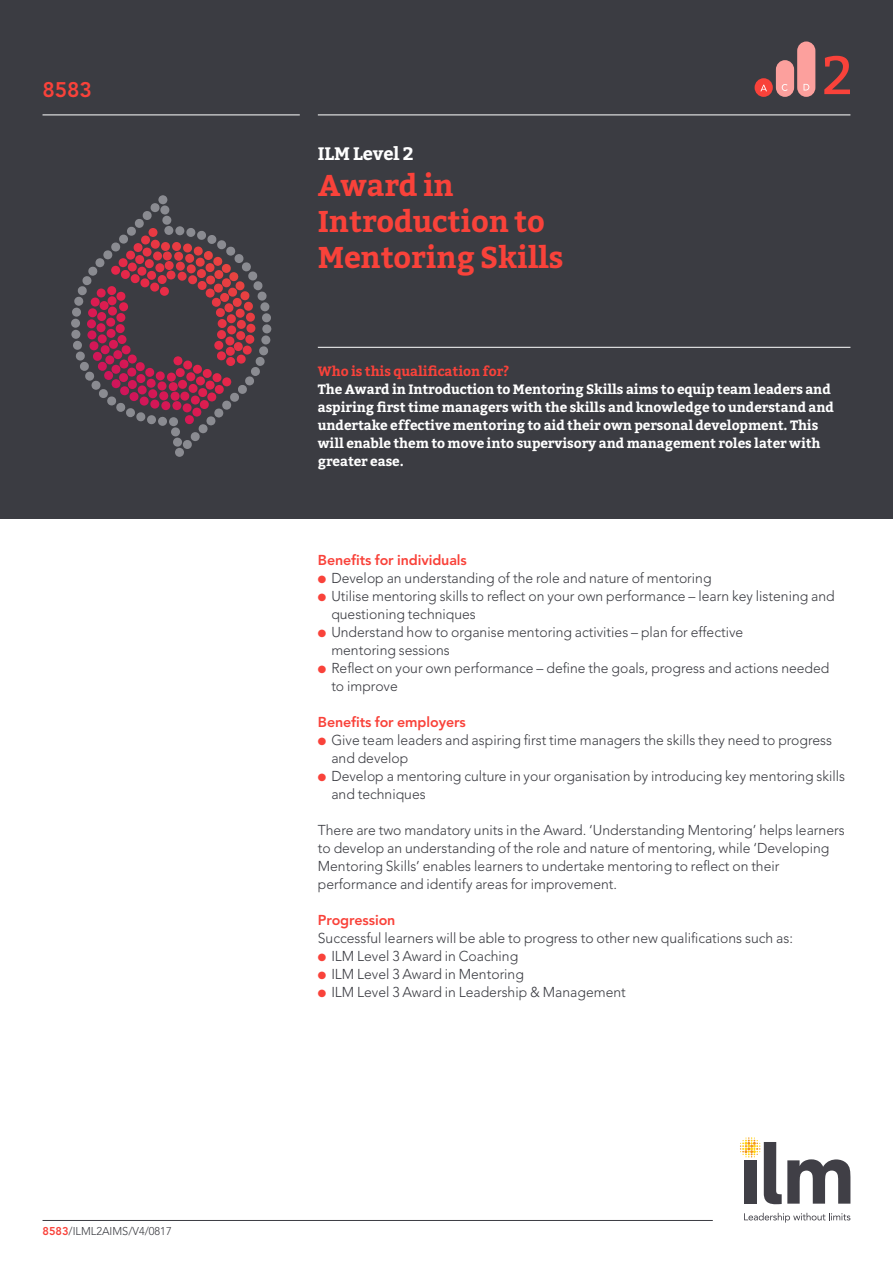
<style>
.page{position:relative;width:893px;height:1263px;background:#fff}
.page>*{position:absolute;margin:0;border:0;box-sizing:border-box;transform-origin:0 0}
.t1{font:54px "Bitter";color:#f9423a}
.t2{font:700 30px/36px "Bitter";letter-spacing:-.005em;color:#f9423a}
.t3{font:800 21px "Avenir";color:#f9423a}
.t4{font:700 18px "Bitter";letter-spacing:-.005em;color:#fff}
.t5{font:300 14.25px/18px "Avenir";color:#3b3c42}
.t6{font:800 14.25px "Avenir";letter-spacing:-.005em;color:#f9423a}
.t7{font:700 13.5px/18px "Bitter";letter-spacing:-.005em;color:#fff}
.t8{font:700 13.5px "Bitter";letter-spacing:-.005em;color:#f9423a}
.t9{font:300 11.25px "Avenir";color:#3b3c42}
.s1{font-weight:800;color:#f9423a}
.s2{color:#f9423a}
</style>
<div class="page">
<div style="left:0;top:0;width:893px;height:519px;background:#3b3c42"></div>
<hr style="left:318px;top:347px;width:532px;height:1px;background:#fff">
<hr style="left:43px;top:1220px;width:670px;height:1px;background:#3b3c42">
<hr style="left:318px;top:115px;width:532px;height:1px;background:#fff">
<hr style="left:43px;top:115px;width:257px;height:1px;background:#fff">
<svg style="left:71px;top:195px;width:200px;height:262px"></svg>
<div style="left:755px;top:78px;width:18px;height:19px;background:#f9423a;border-radius:50%"></div>
<div style="left:776px;top:60px;width:18px;height:37px;background:#fca09d;border-radius:9px"></div>
<div style="left:797px;top:41px;width:18px;height:56px;background:#fca09d;border-radius:9px"></div>
<svg style="left:760px;top:85px;width:7px;height:6px"></svg>
<svg style="left:782px;top:84px;width:6px;height:7px"></svg>
<svg style="left:803px;top:84px;width:6px;height:6px"></svg>
<svg style="left:740px;top:1137px;width:110px;height:67px"></svg>
<svg style="left:744px;top:1213px;width:106px;height:9px"></svg>
<h3 class="t3" style="left:43px;top:77px;width:51px">8583</h3>
<p class="t9" style="left:43px;top:1225px;width:131px"><span class="s1">8583</span>/ILML2AIMS/V4/0817</p>
<p class="t4" style="left:318px;top:142px;width:98px">ILM Level 2</p>
<h2 class="t2" style="left:318px;top:167px;width:247px">Award in<br>Introduction to<br>Mentoring Skills</h2>
<h1 class="t1" style="left:822px;top:44px;width:32px">2</h1>
<p class="t8" style="left:318px;top:363px;width:193px">Who is this qualification for?</p>
<p class="t7" style="left:318px;top:380px;width:518px">The Award in Introduction to Mentoring Skills aims to equip team leaders and aspiring first time managers with the skills and knowledge to understand and undertake effective mentoring to aid their own personal development. This will enable them to move into supervisory and management roles later with greater ease.</p>
<p class="t6" style="left:318px;top:551px;width:151px">Benefits for individuals</p>
<p class="t5" style="left:318px;top:569px;width:395px"><span class="s2">●</span> Develop an understanding of the role and nature of mentoring</p>
<p class="t5" style="left:331px;top:587px;width:505px;text-indent:-13px"><span class="s2">●</span> Utilise mentoring skills to reflect on your own performance – learn key listening and questioning techniques</p>
<p class="t5" style="left:331px;top:623px;width:413px;text-indent:-13px"><span class="s2">●</span> Understand how to organise mentoring activities – plan for effective mentoring sessions</p>
<p class="t5" style="left:331px;top:659px;width:500px;text-indent:-13px"><span class="s2">●</span> Reflect on your own performance – define the goals, progress and actions needed to improve</p>
<p class="t6" style="left:318px;top:713px;width:150px">Benefits for employers</p>
<p class="t5" style="left:331px;top:731px;width:502px;text-indent:-13px"><span class="s2">●</span> Give team leaders and aspiring first time managers the skills they need to progress and develop</p>
<p class="t5" style="left:331px;top:767px;width:515px;text-indent:-13px"><span class="s2">●</span> Develop a mentoring culture in your organisation by introducing key mentoring skills and techniques</p>
<p class="t5" style="left:318px;top:821px;width:528px">There are two mandatory units in the Award. ‘Understanding Mentoring’ helps learners to develop an understanding of the role and nature of mentoring, while ‘Developing Mentoring Skills’ enables learners to undertake mentoring to reflect on their performance and identify areas for improvement.</p>
<p class="t6" style="left:318px;top:911px;width:79px">Progression</p>
<p class="t5" style="left:318px;top:929px;width:477px">Successful learners will be able to progress to other new qualifications such as:</p>
<p class="t5" style="left:318px;top:947px;width:202px"><span class="s2">●</span> ILM Level 3 Award in Coaching</p>
<p class="t5" style="left:318px;top:965px;width:208px"><span class="s2">●</span> ILM Level 3 Award in Mentoring</p>
<p class="t5" style="left:318px;top:983px;width:310px"><span class="s2">●</span> ILM Level 3 Award in Leadership &amp; Management</p>
</div>
